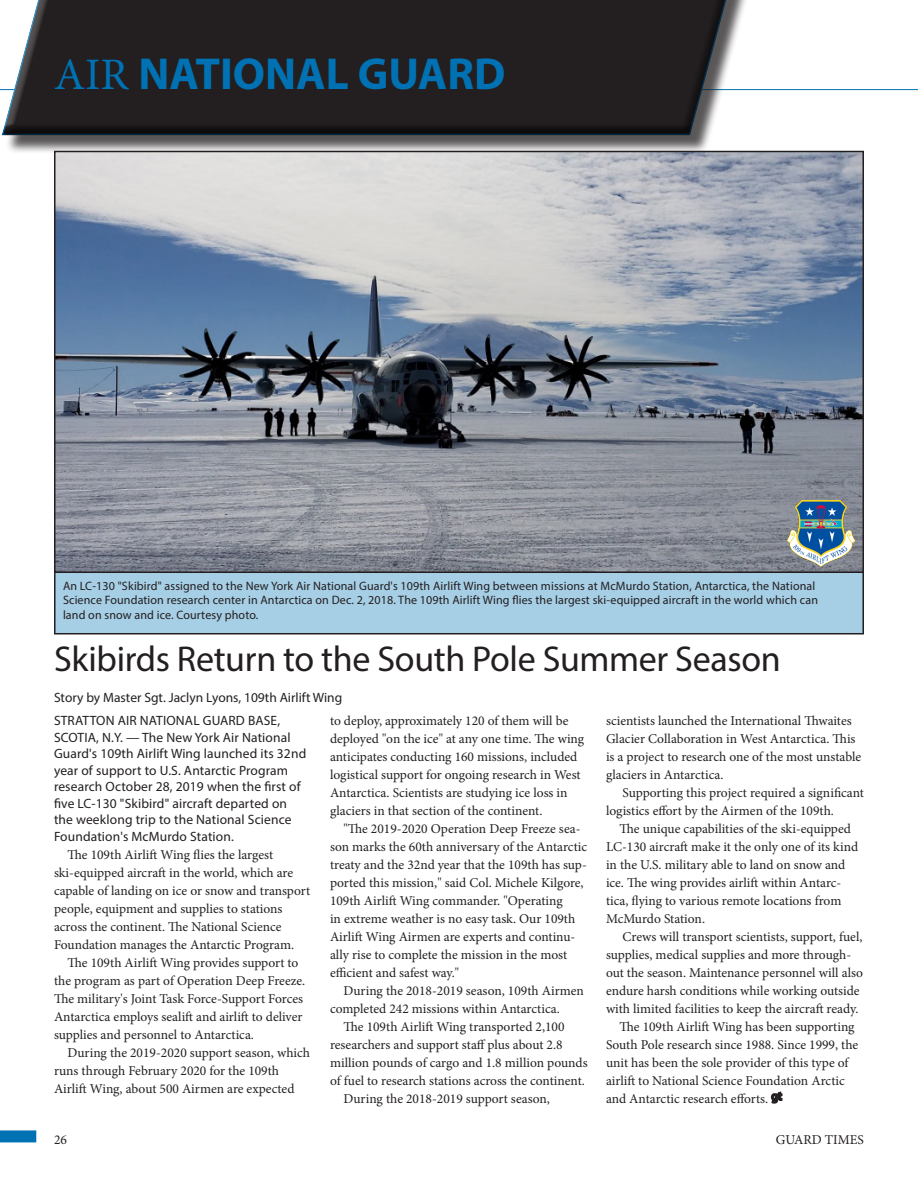
<style>
.page{position:relative;width:918px;height:1188px;background:#fff}
.page>*{position:absolute;margin:0;border:0;box-sizing:border-box;transform-origin:0 0}
.ANG_heading{font:700 45px "Myriad Pro";color:#0072b4}
.t1{font:45px "Minion Pro";color:#0072b4}
.section_feature_titl{font:36px "Myriad Pro";letter-spacing:-.01em;color:#231f20}
.body_main{font:13.5px/18px "Minion Pro";color:#231f20}
.article_lead-in_GT{font:13.5px/16.5px "Myriad Pro";letter-spacing:.01em;color:#231f20}
.body_main-2{font:13.5px "Myriad Pro";color:#231f20}
.photo_caption{font:12.15px/14.5px "Myriad Pro";letter-spacing:.01em;color:#231f20}
.s1{font-family:"Minion Pro";font-weight:400}
</style>
<div class="page">
<hr style="left:0;top:89px;width:918px;height:1px;background:#0072b4">
<div style="left:0;top:1130px;width:36px;height:12px;background:#0072b4"></div>
<svg style="left:771px;top:1092px;width:11px;height:12px"></svg>
<div style="left:5px;top:0;width:744px;height:154px;background:#231f20;opacity:.75"></div>
<svg style="left:0;top:0;width:734px;height:136px;background:#2d292b"></svg>
<div style="left:55px;top:572px;width:808px;height:62px;background:#a6cee5"></div>
<div style="left:54px;top:571px;width:810px;height:63px;border:2px solid #231f20"></div>
<img style="left:57px;top:154px;width:804px;height:416px">
<div style="left:54px;top:151px;width:810px;height:422px;border:2px solid #231f20"></div>
<img style="left:788px;top:501px;width:67px;height:66px">
<h1 class="t1" style="left:240px;top:44px;width:286px">ONAL GUARD</h1>
<p class="ANG_heading" style="left:54px;top:45px;width:453px"><span class="s1">AIR</span> NATIONAL GUARD</p>
<p class="photo_caption" style="left:63px;top:578px;width:756px">An LC-130 "Skibird" assigned to the New York Air National Guard's 109th Airlift Wing between missions at McMurdo Station, Antarctica, the National<br>Science Foundation research center in Antarctica on Dec. 2, 2018. The 109th Airlift Wing flies the largest ski-equipped aircraft in the world which can land on snow and ice. Courtesy photo.</p>
<p class="section_feature_titl" style="left:54px;top:637px;width:728px">Skibirds Return to the South Pole Summer Season</p>
<p class="body_main-2" style="left:54px;top:689px;width:290px">Story by Master Sgt. Jaclyn Lyons, 109th Airlift Wing</p>
<p class="article_lead-in_GT" style="left:54px;top:712px;width:254px">STRATTON AIR NATIONAL GUARD BASE, SCOTIA, N.Y. — The New York Air National Guard's 109th Airlift Wing launched its 32nd year of support to U.S. Antarctic Program research October 28, 2019 when the first of five LC-130 "Skibird" aircraft departed on the weeklong trip to the National Science Foundation's McMurdo Station.</p>
<p class="body_main" style="left:54px;top:846px;width:258px;text-indent:14px">The 109th Airlift Wing flies the largest ski-equipped aircraft in the world, which are capable of landing on ice or snow and transport people, equipment and supplies to stations across the continent. The National Science Foundation manages the Antarctic Program.</p>
<p class="body_main" style="left:54px;top:954px;width:253px;text-indent:14px">The 109th Airlift Wing provides support to the program as part of Operation Deep Freeze.<br>The military's Joint Task Force-Support Forces Antarctica employs sealift and airlift to deliver supplies and personnel to Antarctica.</p>
<p class="body_main" style="left:54px;top:1044px;width:258px;text-indent:14px">During the 2019-2020 support season, which runs through February 2020 for the 109th<br>Airlift Wing, about 500 Airmen are expected</p>
<p class="body_main" style="left:330px;top:712px;width:256px">to deploy, approximately 120 of them will be deployed "on the ice" at any one time. The wing anticipates conducting 160 missions, included logistical support for ongoing research in West Antarctica. Scientists are studying ice loss in glaciers in that section of the continent.</p>
<p class="body_main" style="left:330px;top:820px;width:259px;text-indent:14px">"The 2019-2020 Operation Deep Freeze sea&shy;son marks the 60th anniversary of the Antarctic treaty and the 32nd year that the 109th has sup&shy;ported this mission," said Col. Michele Kilgore, 109th Airlift Wing commander. "Operating<br>in extreme weather is no easy task. Our 109th Airlift Wing Airmen are experts and continu&shy;ally rise to complete the mission in the most efficient and safest way."</p>
<p class="body_main" style="left:330px;top:982px;width:255px;text-indent:14px">During the 2018-2019 season, 109th Airmen completed 242 missions within Antarctica.</p>
<p class="body_main" style="left:330px;top:1018px;width:259px;text-indent:14px">The 109th Airlift Wing transported 2,100 researchers and support staff plus about 2.8 million pounds of cargo and 1.8 million pounds of fuel to research stations across the continent.</p>
<p class="body_main" style="left:344px;top:1090px;width:208px">During the 2018-2019 support season,</p>
<p class="body_main" style="left:606px;top:712px;width:257px">scientists launched the International Thwaites Glacier Collaboration in West Antarctica. This is a project to research one of the most unstable glaciers in Antarctica.</p>
<p class="body_main" style="left:606px;top:784px;width:260px;text-indent:17px">Supporting this project required a significant logistics effort by the Airmen of the 109th.</p>
<p class="body_main" style="left:606px;top:820px;width:254px;text-indent:14px">The unique capabilities of the ski-equipped LC-130 aircraft make it the only one of its kind in the U.S. military able to land on snow and ice. The wing provides airlift within Antarc&shy;tica, flying to various remote locations from McMurdo Station.</p>
<p class="body_main" style="left:606px;top:928px;width:259px;text-indent:17px">Crews will transport scientists, support, fuel, supplies, medical supplies and more through&shy;out the season. Maintenance personnel will also endure harsh conditions while working outside with limited facilities to keep the aircraft ready.</p>
<p class="body_main" style="left:606px;top:1018px;width:254px;text-indent:14px">The 109th Airlift Wing has been supporting South Pole research since 1988. Since 1999, the unit has been the sole provider of this type of airlift to National Science Foundation Arctic and Antarctic research efforts.</p>
<p class="body_main" style="left:54px;top:1131px;width:14px">26</p>
<p class="body_main" style="left:776px;top:1131px;width:90px">GUARD TIMES</p>
</div>
